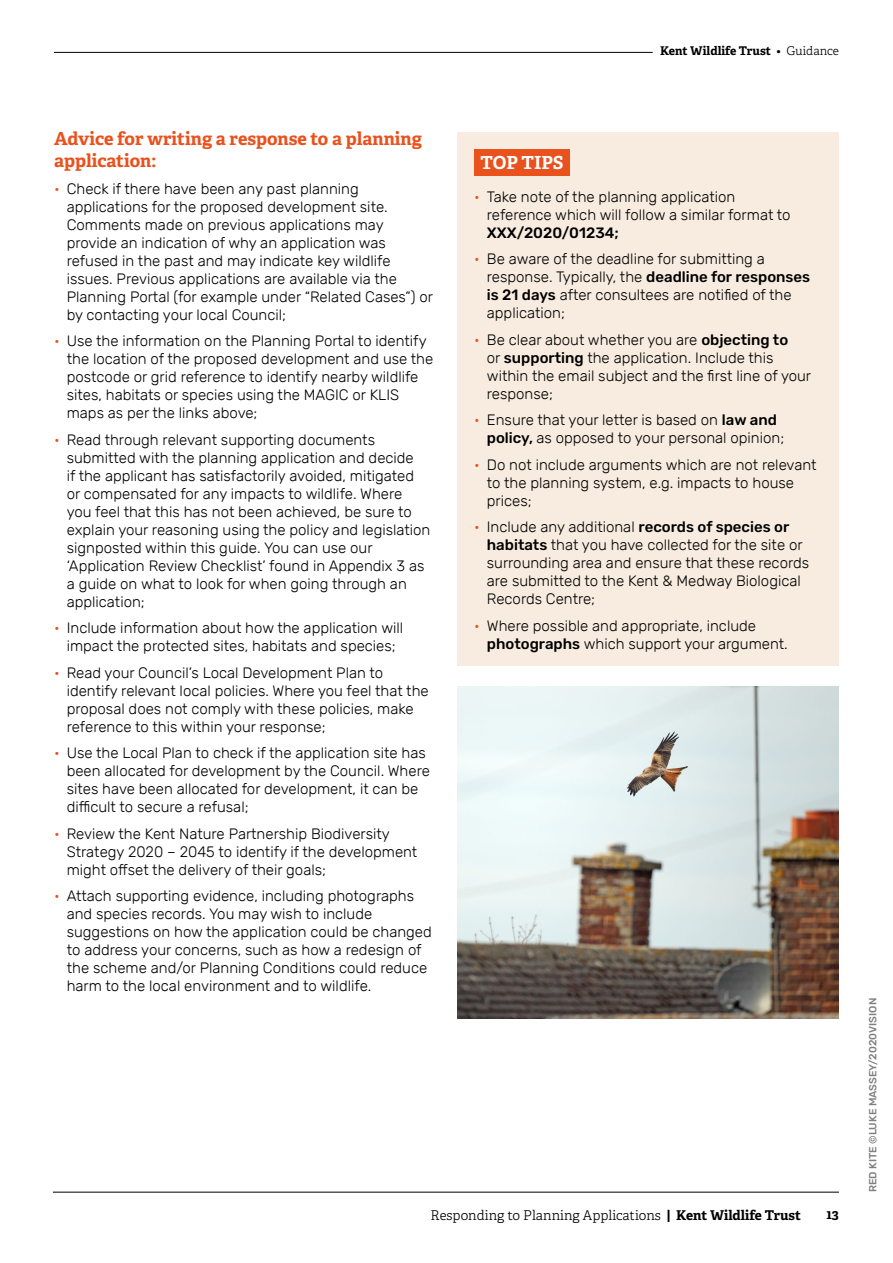
<style>
.page{position:relative;width:893px;height:1263px;background:#fff}
.page>*{position:absolute;margin:0;border:0;box-sizing:border-box;transform-origin:0 0}
.t1{font:700 18px/21.6px "Adelle";color:#e9511d}
.t2{font:700 18px "Adelle";color:#fff}
.t3{font:300 15px/18px "Rubik";color:#000}
.t4{font:500 15px "Rubik";color:#000}
.t5{font:300 13.5px "Adelle";color:#000}
.t6{font:700 13.5px "Adelle";color:#000}
.t7{font:700 12px "Adelle";color:#000}
.t8{font:500 10.5px "Rubik";color:#000}
.s1{font-weight:300}
.s2{color:#e9511d}
.s3{font-weight:500}
.s4{font-weight:700}
</style>
<div class="page">
<hr style="left:54px;top:52px;width:599px;height:1px;background:#000">
<hr style="left:53px;top:1192px;width:786px;height:1px;background:#000">
<div style="left:457px;top:132px;width:381px;height:534px;background:#f7ecdf"></div>
<div style="left:474px;top:149px;width:96px;height:26px;background:#e9511d"></div>
<img style="left:457px;top:687px;width:382px;height:331px">
<p class="t7" style="left:660px;top:42px;width:180px">Kent Wildlife Trust <span class="s1">• Guidance</span></p>
<p class="t1" style="left:54px;top:128px;width:370px">Advice for writing a response to a planning application:</p>
<p class="t3" style="left:67px;top:180px;width:368px;text-indent:-13px"><span class="s2">•</span> Check if there have been any past planning applications for the proposed development site.<br>Comments made on previous applications may provide an indication of why an application was refused in the past and may indicate key wildlife issues. Previous applications are available via the Planning Portal (for example under “Related Cases”) or by contacting your local Council;</p>
<p class="t3" style="left:67px;top:332px;width:368px;text-indent:-13px"><span class="s2">•</span> Use the information on the Planning Portal to identify the location of the proposed development and use the postcode or grid reference to identify nearby wildlife sites, habitats or species using the MAGIC or KLIS maps as per the links above;</p>
<p class="t3" style="left:67px;top:431px;width:365px;text-indent:-13px"><span class="s2">•</span> Read through relevant supporting documents submitted with the planning application and decide<br>if the applicant has satisfactorily avoided, mitigated or compensated for any impacts to wildlife. Where you feel that this has not been achieved, be sure to explain your reasoning using the policy and legislation signposted within this guide. You can use our ‘Application Review Checklist’ found in Appendix 3 as a guide on what to look for when going through an application;</p>
<p class="t3" style="left:54px;top:619px;width:351px;text-align:center"><span class="s2">•</span> Include information about how the application will impact the protected sites, habitats and species;</p>
<p class="t3" style="left:67px;top:664px;width:363px;text-indent:-13px"><span class="s2">•</span> Read your Council’s Local Development Plan to identify relevant local policies. Where you feel that the proposal does not comply with these policies, make reference to this within your response;</p>
<p class="t3" style="left:67px;top:744px;width:365px;text-indent:-13px"><span class="s2">•</span> Use the Local Plan to check if the application site has been allocated for development by the Council. Where sites have been allocated for development, it can be difficult to secure a refusal;</p>
<p class="t3" style="left:67px;top:825px;width:352px;text-indent:-13px"><span class="s2">•</span> Review the Kent Nature Partnership Biodiversity<br>Strategy 2020 – 2045 to identify if the development might offset the delivery of their goals;</p>
<p class="t3" style="left:67px;top:887px;width:367px;text-indent:-13px"><span class="s2">•</span> Attach supporting evidence, including photographs and species records. You may wish to include suggestions on how the application could be changed to address your concerns, such as how a redesign of the scheme and/or Planning Conditions could reduce harm to the local environment and to wildlife.</p>
<p class="t2" style="left:480px;top:149px;width:84px">TOP TIPS</p>
<p class="t3" style="left:487px;top:188px;width:305px;text-indent:-13px"><span class="s2">•</span> Take note of the planning application reference which will follow a similar format to</p>
<p class="t4" style="left:487px;top:224px;width:133px">XXX/2020/01234;</p>
<p class="t3" style="left:487px;top:250px;width:325px;text-indent:-13px"><span class="s2">•</span> Be aware of the deadline for submitting a response. Typically, the <span class="s3">deadline for responses is 21 days</span> after consultees are notified of the application;</p>
<p class="t3" style="left:487px;top:331px;width:326px;text-indent:-13px"><span class="s2">•</span> Be clear about whether you are <span class="s3">objecting to<br></span>or <span class="s3">supporting</span> the application. Include this within the email subject and the first line of your response;</p>
<p class="t3" style="left:487px;top:411px;width:299px;text-indent:-13px"><span class="s2">•</span> Ensure that your letter is based on <span class="s3">law and policy,</span> as opposed to your personal opinion;</p>
<p class="t3" style="left:487px;top:456px;width:331px;text-indent:-13px"><span class="s2">•</span> Do not include arguments which are not relevant to the planning system, e.g. impacts to house prices;</p>
<p class="t3" style="left:487px;top:518px;width:324px;text-indent:-13px"><span class="s2">•</span> Include any additional <span class="s3">records of species or habitats</span> that you have collected for the site or surrounding area and ensure that these records are submitted to the Kent &amp; Medway Biological Records Centre;</p>
<p class="t3" style="left:487px;top:617px;width:302px;text-indent:-13px"><span class="s2">•</span> Where possible and appropriate, include <span class="s3">photographs</span> which support your argument.</p>
<p class="t5" style="left:431px;top:1206px;width:372px">Responding to Planning Applications <span class="s4">| Kent Wildlife Trust</span></p>
<p class="t6" style="left:826px;top:1204px;width:14px">13</p>
<p class="t8" style="left:867px;top:1192px;width:196px;rotate:-90deg">RED KITE ©LUKE MASSEY/2020VISION</p>
</div>
